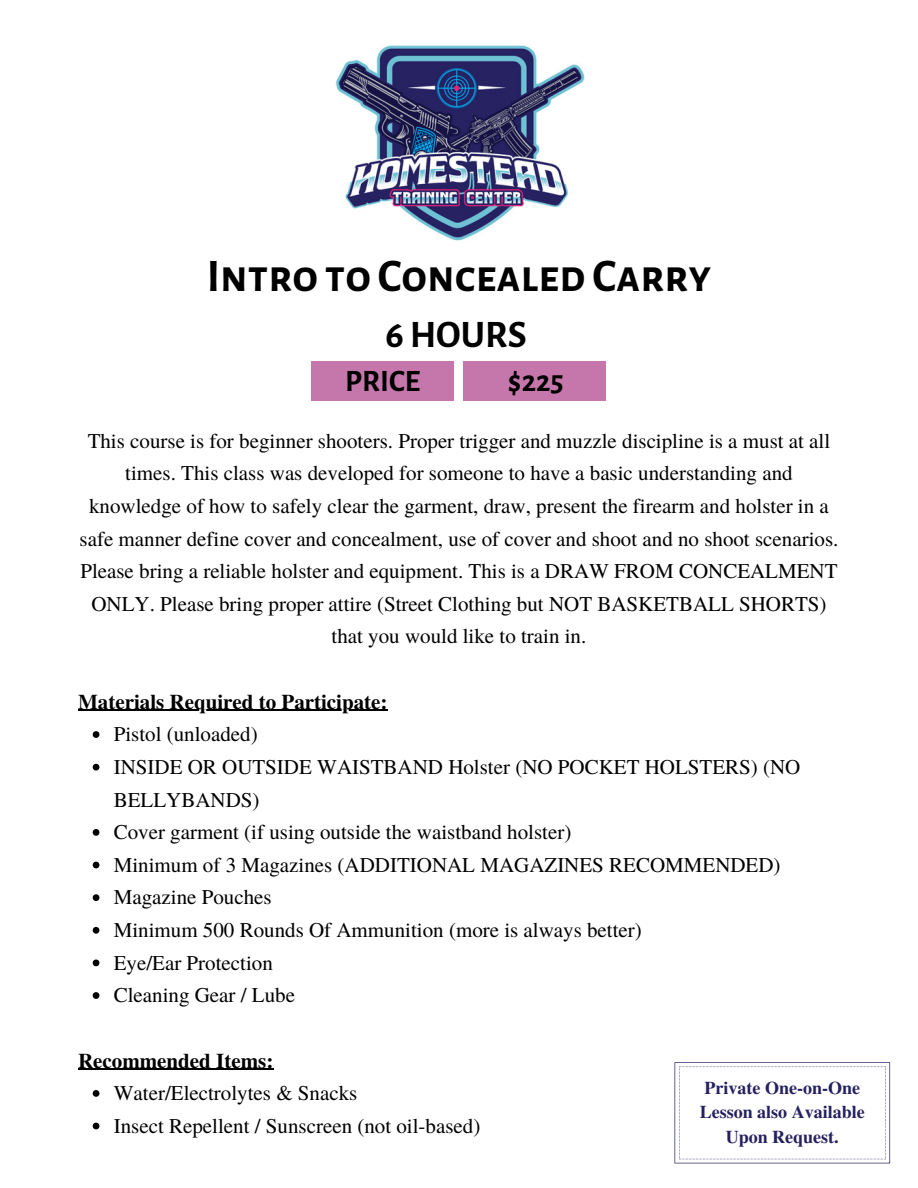
<style>
.page{position:relative;width:918px;height:1188px;background:#fff}
.page>*{position:absolute;margin:0;border:0;box-sizing:border-box;transform-origin:0 0}
.t1{font:700 45.75px "Alegreya Sans SC";color:#000}
.t2{font:700 38.1px "Alegreya Sans SC";color:#000}
.t3{font:700 30.45px "Alegreya Sans SC";color:#000}
.t4{font:21px/32.7px "Te X Gyre Termes";color:#000;text-align:center}
.t5{font:700 21px "Te X Gyre Termes";color:#000}
.t6{font:700 18px/24.8px "Te X Gyre Termes";color:#25205f;text-align:center}
</style>
<div class="page">
<hr style="left:78px;top:710px;width:310px;height:1px;background:#000">
<svg style="left:93px;top:731px;width:6px;height:7px"></svg>
<svg style="left:93px;top:764px;width:6px;height:7px"></svg>
<svg style="left:93px;top:829px;width:6px;height:7px"></svg>
<svg style="left:93px;top:862px;width:6px;height:6px"></svg>
<svg style="left:93px;top:894px;width:6px;height:7px"></svg>
<svg style="left:93px;top:927px;width:6px;height:7px"></svg>
<svg style="left:93px;top:960px;width:6px;height:6px"></svg>
<svg style="left:93px;top:992px;width:6px;height:7px"></svg>
<hr style="left:78px;top:1069px;width:195px;height:1px;background:#000">
<svg style="left:93px;top:1090px;width:6px;height:7px"></svg>
<svg style="left:93px;top:1123px;width:6px;height:6px"></svg>
<div style="left:312px;top:362px;width:142px;height:39px;background:#c577ab"></div>
<div style="left:463px;top:362px;width:143px;height:39px;background:#c577ab"></div>
<img style="left:335px;top:45px;width:249px;height:196px">
<svg style="left:675px;top:1062px;width:215px;height:101px"></svg>
<p class="t1" style="left:207px;top:255px;width:506px">Intro to Concealed Carry</p>
<p class="t2" style="left:386px;top:317px;width:143px">6HOURS</p>
<p class="t3" style="left:345px;top:367px;width:77px">PRICE</p>
<p class="t3" style="left:508px;top:367px;width:57px">$225</p>
<p class="t4" style="left:80px;top:423px;width:760px">This course is for beginner shooters. Proper trigger and muzzle discipline is a must at all times. This class was developed for someone to have a basic understanding and knowledge of how to safely clear the garment, draw, present the firearm and holster in a safe manner define cover and concealment, use of cover and shoot and no shoot scenarios.<br>Please bring a reliable holster and equipment. This is a DRAW FROM CONCEALMENT ONLY. Please bring proper attire (Street Clothing but NOT BASKETBALL SHORTS) that you would like to train in.</p>
<p class="t5" style="left:78px;top:685px;width:311px">Materials Required to Participate:</p>
<p class="t4" style="left:114px;top:717px;width:146px">Pistol (unloaded)</p>
<p class="t4" style="left:114px;top:749px;width:688px;text-align:left">INSIDE OR OUTSIDE WAISTBAND Holster (NO POCKET HOLSTERS) (NO<br>BELLYBANDS)</p>
<p class="t4" style="left:114px;top:815px;width:459px">Cover garment (if using outside the waistband holster)</p>
<p class="t4" style="left:114px;top:847px;width:668px">Minimum of 3 Magazines (ADDITIONAL MAGAZINES RECOMMENDED)</p>
<p class="t4" style="left:114px;top:880px;width:159px">Magazine Pouches</p>
<p class="t4" style="left:114px;top:913px;width:530px">Minimum 500 Rounds Of Ammunition (more is always better)</p>
<p class="t4" style="left:114px;top:945px;width:161px">Eye/Ear Protection</p>
<p class="t4" style="left:114px;top:978px;width:183px">Cleaning Gear / Lube</p>
<p class="t5" style="left:78px;top:1044px;width:197px">Recommended Items:</p>
<p class="t4" style="left:114px;top:1076px;width:245px">Water/Electrolytes &amp; Snacks</p>
<p class="t4" style="left:114px;top:1108px;width:368px">Insect Repellent / Sunscreen (not oil-based)</p>
<p class="t6" style="left:700px;top:1074px;width:167px">Private One-on-One<br>Lesson also Available<br>Upon Request.</p>
</div>
